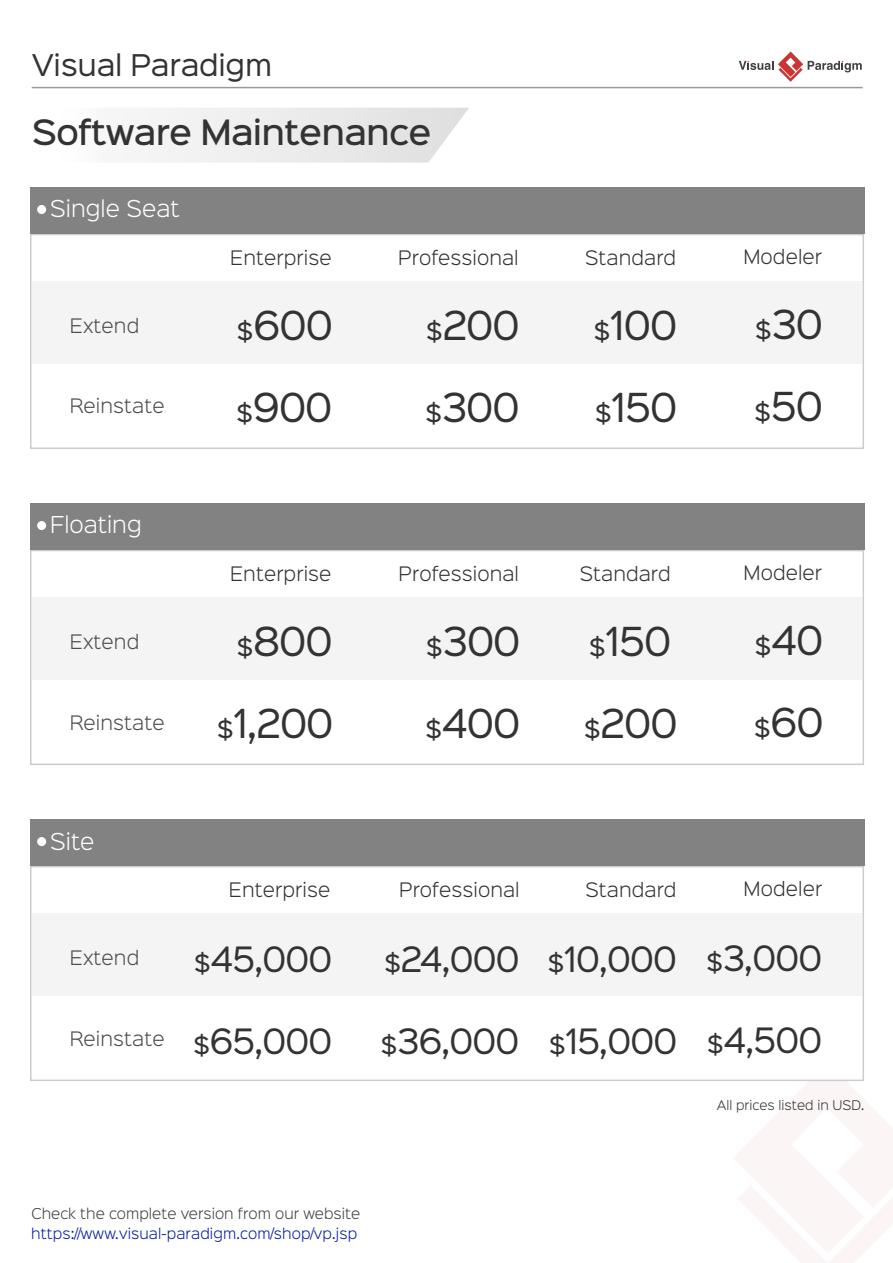
<style>
.page{position:relative;width:893px;height:1263px;background:#fff}
.page>*{position:absolute;margin:0;border:0;box-sizing:border-box;transform-origin:0 0}
.t1{font:36px "Sinkin Sans 400";letter-spacing:-.025em;color:#333}
.t2{font:31.5px "Sinkin Sans 400";letter-spacing:-.025em;color:#333}
.t3{font:500 31.5px "Sinkin Sans 500";letter-spacing:-.025em;color:#333}
.t4{font:27px "Sinkin Sans 400";letter-spacing:-.01em;color:#333}
.t5{font:300 21px "Sinkin Sans 300";color:#fff}
.t6{font:300 18px "Sinkin Sans 300";letter-spacing:.005em;color:#333}
.t7{font:300 18px "Sinkin Sans 300";letter-spacing:.005em;color:#4d4d4d}
.t8{font:300 13.5px "Sinkin Sans 300";letter-spacing:.01em;color:#0219a0}
.t9{font:300 13.5px "Sinkin Sans 300";color:#404040}
.t10{font:300 12px "Sinkin Sans 300";color:#333}
.s1{font-size:24px}
</style>
<div class="page">
<hr style="left:32px;top:87px;width:831px;height:1px;background:#999">
<svg style="left:147px;top:108px;width:322px;height:55px"></svg>
<svg style="left:739px;top:51px;width:123px;height:31px"></svg>
<div style="left:30px;top:234px;width:834px;height:215px;background:#fff;border:2px solid #ccc"></div>
<div style="left:32px;top:281px;width:830px;height:82px;background:#f4f4f4"></div>
<div style="left:30px;top:188px;width:834px;height:46px;background:#828282"></div>
<div style="left:37px;top:205px;width:9px;height:9px;background:#fff;border-radius:50%"></div>
<div style="left:30px;top:550px;width:834px;height:215px;background:#fff;border:2px solid #ccc"></div>
<div style="left:32px;top:597px;width:830px;height:82px;background:#f4f4f4"></div>
<div style="left:30px;top:504px;width:834px;height:46px;background:#828282"></div>
<div style="left:37px;top:521px;width:9px;height:9px;background:#fff;border-radius:50%"></div>
<div style="left:30px;top:866px;width:834px;height:215px;background:#fff;border:2px solid #ccc"></div>
<div style="left:32px;top:913px;width:830px;height:82px;background:#f4f4f4"></div>
<div style="left:30px;top:820px;width:834px;height:46px;background:#828282"></div>
<div style="left:37px;top:837px;width:9px;height:9px;background:#fff;border-radius:50%"></div>
<h3 class="t4" style="left:32px;top:42px;width:242px">Visual Paradigm</h3>
<h2 class="t3" style="left:32px;top:105px;width:401px">Software Maintenance</h2>
<p class="t5" style="left:50px;top:192px;width:131px">Single Seat</p>
<p class="t7" style="left:70px;top:311px;width:71px">Extend</p>
<p class="t7" style="left:70px;top:392px;width:96px">Reinstate</p>
<p class="t6" style="left:230px;top:243px;width:103px">Enterprise</p>
<h1 class="t1" style="left:237px;top:295px;width:98px"><span class="s1">$</span>600</h1>
<p class="t6" style="left:398px;top:243px;width:122px">Professional</p>
<p class="t6" style="left:585px;top:243px;width:93px">Standard</p>
<p class="t6" style="left:743px;top:242px;width:80px">Modeler</p>
<h1 class="t1" style="left:426px;top:295px;width:95px"><span class="s1">$</span>200</h1>
<h1 class="t1" style="left:593px;top:295px;width:85px"><span class="s1">$</span>100</h1>
<h1 class="t1" style="left:755px;top:294px;width:70px"><span class="s1">$</span>30</h1>
<h1 class="t1" style="left:236px;top:377px;width:98px"><span class="s1">$</span>900</h1>
<h1 class="t1" style="left:595px;top:377px;width:84px"><span class="s1">$</span>150</h1>
<h1 class="t1" style="left:754px;top:376px;width:70px"><span class="s1">$</span>50</h1>
<h1 class="t1" style="left:425px;top:377px;width:96px"><span class="s1">$</span>300</h1>
<p class="t5" style="left:50px;top:508px;width:93px">Floating</p>
<p class="t7" style="left:70px;top:627px;width:71px">Extend</p>
<p class="t7" style="left:70px;top:708px;width:96px">Reinstate</p>
<p class="t6" style="left:230px;top:559px;width:103px">Enterprise</p>
<h1 class="t1" style="left:236px;top:611px;width:98px"><span class="s1">$</span>800</h1>
<p class="t6" style="left:399px;top:559px;width:122px">Professional</p>
<p class="t6" style="left:580px;top:559px;width:93px">Standard</p>
<p class="t6" style="left:743px;top:558px;width:80px">Modeler</p>
<h1 class="t1" style="left:426px;top:611px;width:96px"><span class="s1">$</span>300</h1>
<h1 class="t1" style="left:589px;top:611px;width:84px"><span class="s1">$</span>150</h1>
<h1 class="t1" style="left:754px;top:610px;width:70px"><span class="s1">$</span>40</h1>
<h1 class="t1" style="left:217px;top:693px;width:118px"><span class="s1">$</span>1,200</h1>
<h1 class="t1" style="left:584px;top:693px;width:95px"><span class="s1">$</span>200</h1>
<h1 class="t1" style="left:754px;top:692px;width:71px"><span class="s1">$</span>60</h1>
<h1 class="t1" style="left:425px;top:693px;width:97px"><span class="s1">$</span>400</h1>
<p class="t5" style="left:50px;top:824px;width:46px">Site</p>
<p class="t7" style="left:70px;top:943px;width:71px">Extend</p>
<p class="t7" style="left:70px;top:1024px;width:96px">Reinstate</p>
<p class="t6" style="left:229px;top:875px;width:103px">Enterprise</p>
<h2 class="t2" style="left:194px;top:933px;width:140px"><span class="s1">$</span>45,000</h2>
<p class="t6" style="left:399px;top:875px;width:122px">Professional</p>
<p class="t6" style="left:585px;top:875px;width:93px">Standard</p>
<p class="t6" style="left:744px;top:874px;width:80px">Modeler</p>
<h2 class="t2" style="left:384px;top:933px;width:440px"><span class="s1">$</span>24,000 <span class="s1">$</span>10,000 <span class="s1">$</span>3,000</h2>
<h2 class="t2" style="left:193px;top:1015px;width:141px"><span class="s1">$</span>65,000</h2>
<h2 class="t2" style="left:549px;top:1015px;width:275px"><span class="s1">$</span>15,000 <span class="s1">$</span>4,500</h2>
<h2 class="t2" style="left:381px;top:1015px;width:140px"><span class="s1">$</span>36,000</h2>
<p class="t10" style="left:717px;top:1095px;width:149px">All prices listed in USD.</p>
<p class="t9" style="left:31px;top:1203px;width:330px">Check the complete version from our website</p>
<p class="t8" style="left:31px;top:1223px;width:328px">https://www.visual-paradigm.com/shop/vp.jsp</p>
</div>
